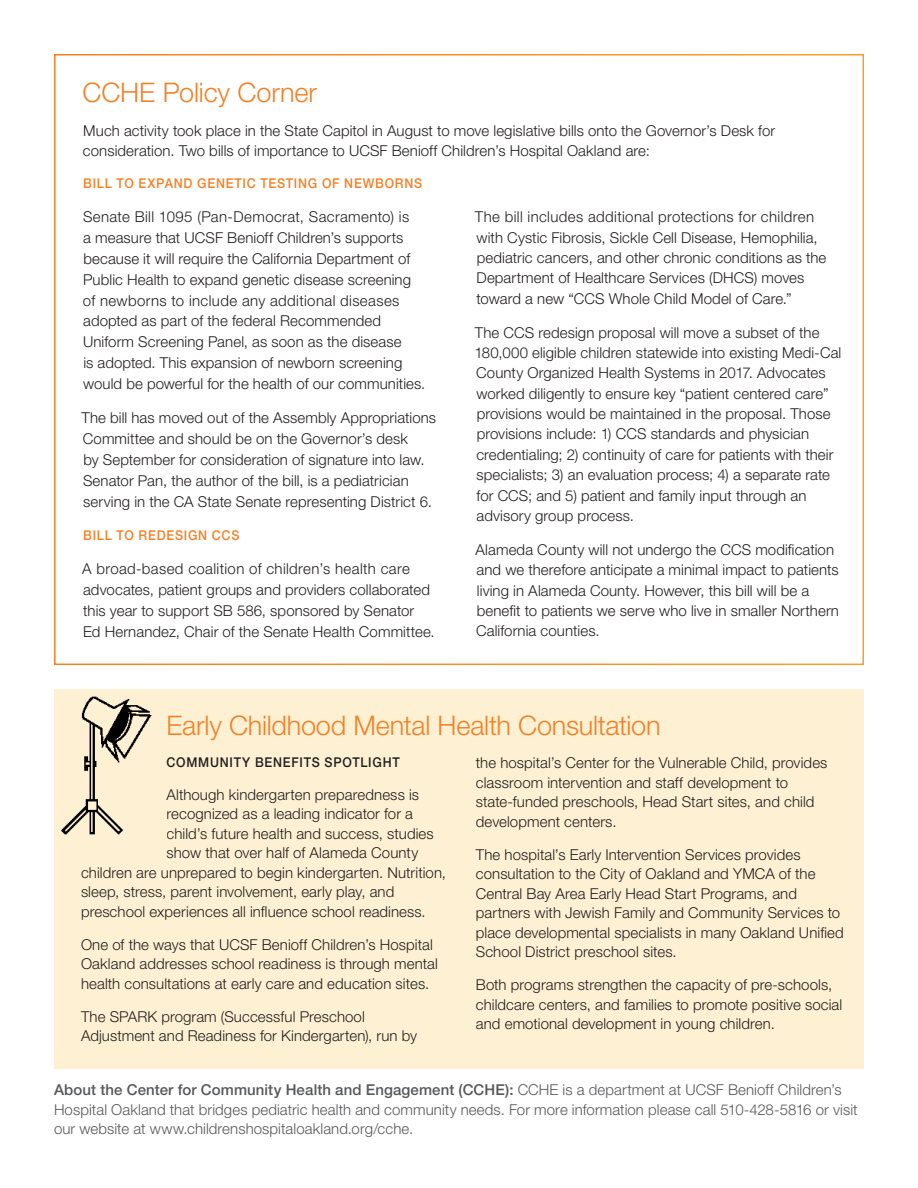
<style>
.page{position:relative;width:918px;height:1188px;background:#fff}
.page>*{position:absolute;margin:0;border:0;box-sizing:border-box;transform-origin:0 0}
.t1{font:300 27px "Helvetica Neue LT Std";letter-spacing:-.005em;color:#f48026}
.t2{font:300 15px/20.4px "Helvetica Neue LT Std";letter-spacing:.005em;color:#231f20}
.t3{font:300 15px/19.5px "Helvetica Neue LT Std";letter-spacing:.005em;color:#57585a}
.t4{font:500 13.5px "Helvetica Neue LT Std";letter-spacing:.06em;color:#f48026;scale:.92 1}
.t5{font:500 13.5px "Helvetica Neue LT Std";letter-spacing:.06em;color:#231f20;scale:.92 1}
.s1{font-weight:500}
</style>
<div class="page">
<div style="left:54px;top:689px;width:810px;height:380px;background:#fef1d3"></div>
<img style="left:61px;top:696px;width:91px;height:139px">
<h1 class="t1" style="left:83px;top:76px;width:236px">CCHE Policy Corner</h1>
<p class="t2" style="left:83px;top:120px;width:694px">Much activity took place in the State Capitol in August to move legislative bills onto the Governor’s Desk for consideration. Two bills of importance to UCSF Benioff Children’s Hospital Oakland are:</p>
<p class="t4" style="left:83px;top:176px;width:370px">BILL TO EXPAND GENETIC TESTING OF NEWBORNS</p>
<p class="t2" style="left:83px;top:206px;width:344px;line-height:20.9px">Senate Bill 1095 (Pan-Democrat, Sacramento) is<br>a measure that UCSF Benioff Children’s supports because it will require the California Department of Public Health to expand genetic disease screening of newborns to include any additional diseases adopted as part of the federal Recommended Uniform Screening Panel, as soon as the disease<br>is adopted. This expansion of newborn screening would be powerful for the health of our communities.</p>
<p class="t2" style="left:81px;top:407px;width:356px;line-height:20.9px">The bill has moved out of the Assembly Appropriations Committee and should be on the Governor’s desk<br>by September for consideration of signature into law.<br>Senator Pan, the author of the bill, is a pediatrician serving in the CA State Senate representing District 6.</p>
<p class="t4" style="left:83px;top:527px;width:171px">BILL TO REDESIGN CCS</p>
<p class="t2" style="left:82px;top:558px;width:354px;line-height:20.9px">A broad-based coalition of children’s health care advocates, patient groups and providers collaborated this year to support SB 586, sponsored by Senator<br>Ed Hernandez, Chair of the Senate Health Committee.</p>
<p class="t2" style="left:475px;top:206px;width:353px">The bill includes additional protections for children with Cystic Fibrosis, Sickle Cell Disease, Hemophilia, pediatric cancers, and other chronic conditions as the Department of Healthcare Services (DHCS) moves toward a new “CCS Whole Child Model of Care.”</p>
<p class="t2" style="left:475px;top:322px;width:368px">The CCS redesign proposal will move a subset of the 180,000 eligible children statewide into existing Medi-Cal County Organized Health Systems in 2017. Advocates worked diligently to ensure key “patient centered care” provisions would be maintained in the proposal. Those provisions include: 1) CCS standards and physician credentialing; 2) continuity of care for patients with their specialists; 3) an evaluation process; 4) a separate rate for CCS; and 5) patient and family input through an advisory group process.</p>
<p class="t2" style="left:476px;top:539px;width:365px">Alameda County will not undergo the CCS modification and we therefore anticipate a minimal impact to patients living in Alameda County. However, this bill will be a benefit to patients we serve who live in smaller Northern California counties.</p>
<h1 class="t1" style="left:166px;top:709px;width:496px">Early Childhood Mental Health Consultation</h1>
<p class="t5" style="left:166px;top:754px;width:255px">COMMUNITY BENEFITS SPOTLIGHT</p>
<p class="t2" style="left:166px;top:784px;width:254px">Although kindergarten preparedness is</p>
<p class="t2" style="left:166px;top:803px;width:248px">recognized as a leading indicator for a</p>
<p class="t2" style="left:166px;top:823px;width:269px">child’s future health and success, studies</p>
<p class="t2" style="left:166px;top:842px;width:253px">show that over half of Alameda County</p>
<p class="t2" style="left:81px;top:862px;width:367px">children are unprepared to begin kindergarten. Nutrition,</p>
<p class="t2" style="left:81px;top:881px;width:315px">sleep, stress, parent involvement, early play, and</p>
<p class="t2" style="left:81px;top:901px;width:346px">preschool experiences all influence school readiness.</p>
<p class="t2" style="left:81px;top:934px;width:358px;line-height:19.5px">One of the ways that UCSF Benioff Children’s Hospital<br>Oakland addresses school readiness is through mental health consultations at early care and education sites.</p>
<p class="t2" style="left:81px;top:1006px;width:338px;line-height:19.5px">The SPARK program (Successful Preschool<br>Adjustment and Readiness for Kindergarten), run by</p>
<p class="t2" style="left:476px;top:753px;width:353px;line-height:19.5px">the hospital’s Center for the Vulnerable Child, provides classroom intervention and staff development to state-funded preschools, Head Start sites, and child development centers.</p>
<p class="t2" style="left:476px;top:844px;width:369px;line-height:19.5px">The hospital’s Early Intervention Services provides consultation to the City of Oakland and YMCA of the Central Bay Area Early Head Start Programs, and partners with Jewish Family and Community Services to place developmental specialists in many Oakland Unified School District preschool sites.</p>
<p class="t2" style="left:476px;top:975px;width:368px;line-height:19.5px">Both programs strengthen the capacity of pre-schools, childcare centers, and families to promote positive social and emotional development in young children.</p>
<p class="t3" style="left:54px;top:1080px;width:805px"><span class="s1">About the Center for Community Health and Engagement (CCHE):</span> CCHE is a department at UCSF Benioff Children’s<br>Hospital Oakland that bridges pediatric health and community needs. For more information please call 510-428-5816 or visit our website at www.childrenshospitaloakland.org/cche.</p>
</div>
